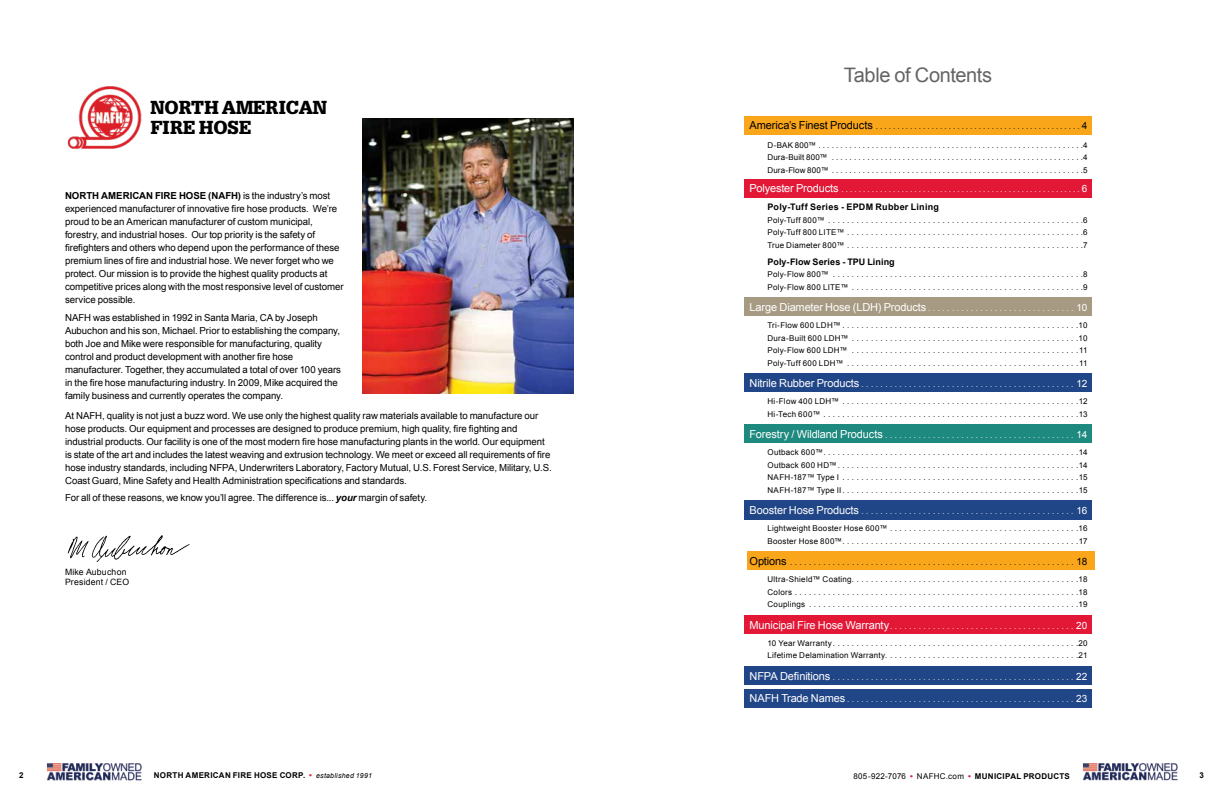
<style>
.page{position:relative;width:1224px;height:792px;background:#fff}
.page>*{position:absolute;margin:0;border:0;box-sizing:border-box;transform-origin:0 0}
.t1{font:20px "Arial";letter-spacing:-.02em;color:#636466}
.t2{font:900 18.4px/19.9px "Glypha LT Std";letter-spacing:-.01em;color:#000}
.t3{font:9.6px/13px "Arial";letter-spacing:-.005em;color:#000}
.t4{font:700 9px "Arial";letter-spacing:.02em;color:#000}
.t5{font:8.7px/10.4px "Arial";letter-spacing:.025em;color:#000}
.t6{font:8px/12.5px "Arial";letter-spacing:.03em;color:#000;text-align:right}
.t7{font:8px "Arial";color:#fff}
.t8{font:700 8px "Arial";letter-spacing:.04em;color:#000}
.s1{font-weight:700}
.s2{font-weight:700;font-style:italic}
.s3{font-size:11px}
.s4{font-size:10px}
.s5{font-size:11px;color:#fff}
.s6{color:#fff}
.s7{font-size:10px;color:#fff}
.s8{color:#e31837}
.s9{font-weight:400;font-style:italic;font-size:7px}
.s10{font-weight:700;color:#e31837}
</style>
<div class="page">
<img style="left:46px;top:763px;width:96px;height:18px">
<img style="left:1082px;top:763px;width:96px;height:18px">
<img style="left:67px;top:86px;width:75px;height:63px">
<div style="left:747px;top:551px;width:347px;height:19px;background:#faa61a"></div>
<div style="left:744px;top:689px;width:348px;height:19px;background:#214687"></div>
<div style="left:744px;top:666px;width:348px;height:19px;background:#214687"></div>
<div style="left:744px;top:615px;width:348px;height:19px;background:#e31837"></div>
<div style="left:744px;top:500px;width:348px;height:19px;background:#214687"></div>
<div style="left:744px;top:424px;width:348px;height:19px;background:#1e897e"></div>
<div style="left:744px;top:373px;width:348px;height:19px;background:#214687"></div>
<div style="left:744px;top:297px;width:348px;height:19px;background:#a79a82"></div>
<div style="left:744px;top:179px;width:348px;height:19px;background:#e31837"></div>
<div style="left:744px;top:116px;width:348px;height:19px;background:#faa61a"></div>
<img style="left:67px;top:535px;width:123px;height:26px">
<img style="left:362px;top:119px;width:212px;height:274px">
<h2 class="t2" style="left:150px;top:97px;width:178px">NORTH AMERICAN<br>FIRE HOSE</h2>
<p class="t3" style="left:65px;top:189px;width:280px"><span class="s1">NORTH AMERICAN FIRE HOSE (NAFH)</span> is the industry’s most experienced manufacturer of innovative fire hose products. We’re proud to be an American manufacturer of custom municipal, forestry, and industrial hoses. Our top priority is the safety of firefighters and others who depend upon the performance of these premium lines of fire and industrial hose. We never forget who we protect. Our mission is to provide the highest quality products at competitive prices along with the most responsive level of customer service possible.</p>
<p class="t3" style="left:65px;top:311px;width:278px">NAFH was established in 1992 in Santa Maria, CA by Joseph Aubuchon and his son, Michael. Prior to establishing the company, both Joe and Mike were responsible for manufacturing, quality control and product development with another fire hose manufacturer. Together, they accumulated a total of over 100 years in the fire hose manufacturing industry. In 2009, Mike acquired the family business and currently operates the company.</p>
<p class="t3" style="left:65px;top:409px;width:487px">At NAFH, quality is not just a buzz word. We use only the highest quality raw materials available to manufacture our hose products. Our equipment and processes are designed to produce premium, high quality, fire fighting and industrial products. Our facility is one of the most modern fire hose manufacturing plants in the world. Our equipment is state of the art and includes the latest weaving and extrusion technology. We meet or exceed all requirements of fire hose industry standards, including NFPA, Underwriters Laboratory, Factory Mutual, U.S. Forest Service, Military, U.S.<br>Coast Guard, Mine Safety and Health Administration specifications and standards.</p>
<p class="t3" style="left:65px;top:491px;width:362px">For all of these reasons, we know you’ll agree. The difference is... <span class="s2">your</span> margin of safety.</p>
<p class="t5" style="left:65px;top:567px;width:66px">Mike Aubuchon<br>President / CEO</p>
<h1 class="t1" style="left:844px;top:61px;width:150px">Table of Contents</h1>
<p class="t6" style="left:750px;top:121px;width:339px"><span class="s3">America’s Finest Products</span> . . . . . . . . . . . . . . . . . . . . . . . . . . . . . . . . . . . . . . . . . . . . . . . . <span class="s4">4</span></p>
<p class="t6" style="left:768px;top:139px;width:321px;text-align:justify">D-BAK 800™ . . . . . . . . . . . . . . . . . . . . . . . . . . . . . . . . . . . . . . . . . . . . . . . . . . . . . . . . . . . 4<br>Dura-Built 800™ . . . . . . . . . . . . . . . . . . . . . . . . . . . . . . . . . . . . . . . . . . . . . . . . . . . . . . . . 4<br>Dura-Flow 800™ . . . . . . . . . . . . . . . . . . . . . . . . . . . . . . . . . . . . . . . . . . . . . . . . . . . . . . . . 5</p>
<p class="t7" style="left:750px;top:184px;width:339px"><span class="s3">Polyester Products</span> . . . . . . . . . . . . . . . . . . . . . . . . . . . . . . . . . . . . . . . . . . . . . . . . . . . . . . . . <span class="s4">6</span></p>
<p class="t4" style="left:768px;top:201px;width:173px">Poly-Tuff Series - EPDM Rubber Lining</p>
<p class="t6" style="left:768px;top:214px;width:321px;text-align:justify">Poly-Tuff 800™ . . . . . . . . . . . . . . . . . . . . . . . . . . . . . . . . . . . . . . . . . . . . . . . . . . . . . 6<br>Poly-Tuff 800 LITE™ . . . . . . . . . . . . . . . . . . . . . . . . . . . . . . . . . . . . . . . . . . . . . . . . . 6<br>True Diameter 800™ . . . . . . . . . . . . . . . . . . . . . . . . . . . . . . . . . . . . . . . . . . . . . . . . . 7</p>
<p class="t4" style="left:768px;top:256px;width:129px">Poly-Flow Series - TPU Lining</p>
<p class="t6" style="left:768px;top:269px;width:321px;text-align:left">Poly-Flow 800™ . . . . . . . . . . . . . . . . . . . . . . . . . . . . . . . . . . . . . . . . . . . . . . . . . . . . 8<br>Poly-Flow 800 LITE™ . . . . . . . . . . . . . . . . . . . . . . . . . . . . . . . . . . . . . . . . . . . . . . . . 9</p>
<p class="t6" style="left:750px;top:300px;width:339px;line-height:17px"><span class="s5">Large Diameter Hose (LDH) Products</span> <span class="s6">. . . . . . . . . . . . . . . . . . . . . . . . . . . . . . .</span> <span class="s7">10<br></span>Tri-Flow 600 LDH™ . . . . . . . . . . . . . . . . . . . . . . . . . . . . . . . . . . . . . . . . . . . . . . . . . 10</p>
<p class="t6" style="left:768px;top:332px;width:322px;text-align:justify">Dura-Built 600 LDH™ . . . . . . . . . . . . . . . . . . . . . . . . . . . . . . . . . . . . . . . . . . . . . . . 10<br>Poly-Flow 600 LDH™ . . . . . . . . . . . . . . . . . . . . . . . . . . . . . . . . . . . . . . . . . . . . . . . 11<br>Poly-Tuff 600 LDH™ . . . . . . . . . . . . . . . . . . . . . . . . . . . . . . . . . . . . . . . . . . . . . . . . 11</p>
<p class="t6" style="left:750px;top:376px;width:339px;line-height:17px"><span class="s5">Nitrile Rubber Products</span> <span class="s6">. . . . . . . . . . . . . . . . . . . . . . . . . . . . . . . . . . . . . . . . . . . . .</span> <span class="s7">12<br></span>Hi-Flow 400 LDH™ . . . . . . . . . . . . . . . . . . . . . . . . . . . . . . . . . . . . . . . . . . . . . . . . . 12</p>
<p class="t6" style="left:768px;top:408px;width:321px">Hi-Tech 600™ . . . . . . . . . . . . . . . . . . . . . . . . . . . . . . . . . . . . . . . . . . . . . . . . . . . . . 13</p>
<p class="t6" style="left:750px;top:427px;width:339px;line-height:17px"><span class="s5">Forestry / Wildland Products</span> <span class="s6">. . . . . . . . . . . . . . . . . . . . . . . . . . . . . . . . . . . . . . . .</span> <span class="s7">14<br></span>Outback 600™ . . . . . . . . . . . . . . . . . . . . . . . . . . . . . . . . . . . . . . . . . . . . . . . . . . . . . 14</p>
<p class="t6" style="left:768px;top:459px;width:322px;text-align:justify">Outback 600 HD™ . . . . . . . . . . . . . . . . . . . . . . . . . . . . . . . . . . . . . . . . . . . . . . . . . . 14<br>NAFH-187™ Type I . . . . . . . . . . . . . . . . . . . . . . . . . . . . . . . . . . . . . . . . . . . . . . . . . 15<br>NAFH-187™ Type II . . . . . . . . . . . . . . . . . . . . . . . . . . . . . . . . . . . . . . . . . . . . . . . . . 15</p>
<p class="t6" style="left:750px;top:503px;width:339px;line-height:17px"><span class="s5">Booster Hose Products</span> <span class="s6">. . . . . . . . . . . . . . . . . . . . . . . . . . . . . . . . . . . . . . . . . . . . .</span> <span class="s7">16<br></span>Lightweight Booster Hose 600™ . . . . . . . . . . . . . . . . . . . . . . . . . . . . . . . . . . . . . . . 16</p>
<p class="t6" style="left:768px;top:535px;width:321px">Booster Hose 800™ . . . . . . . . . . . . . . . . . . . . . . . . . . . . . . . . . . . . . . . . . . . . . . . . . 17</p>
<p class="t6" style="left:750px;top:554px;width:340px;line-height:17px"><span class="s3">Options</span> . . . . . . . . . . . . . . . . . . . . . . . . . . . . . . . . . . . . . . . . . . . . . . . . . . . . . . . . . . . . <span class="s4">18<br></span>Ultra-Shield™ Coating . . . . . . . . . . . . . . . . . . . . . . . . . . . . . . . . . . . . . . . . . . . . . . . 18</p>
<p class="t6" style="left:768px;top:586px;width:322px;text-align:left">Colors . . . . . . . . . . . . . . . . . . . . . . . . . . . . . . . . . . . . . . . . . . . . . . . . . . . . . . . . . . . 18<br>Couplings . . . . . . . . . . . . . . . . . . . . . . . . . . . . . . . . . . . . . . . . . . . . . . . . . . . . . . . . 19</p>
<p class="t6" style="left:750px;top:618px;width:339px;line-height:17px"><span class="s5">Municipal Fire Hose Warranty</span> <span class="s6">. . . . . . . . . . . . . . . . . . . . . . . . . . . . . . . . . . . . . . .</span> <span class="s7">20<br></span>10 Year Warranty . . . . . . . . . . . . . . . . . . . . . . . . . . . . . . . . . . . . . . . . . . . . . . . . . . . 20</p>
<p class="t6" style="left:768px;top:650px;width:321px">Lifetime Delamination Warranty . . . . . . . . . . . . . . . . . . . . . . . . . . . . . . . . . . . . . . . . 21</p>
<p class="t7" style="left:750px;top:672px;width:339px"><span class="s3">NFPA Definitions</span> . . . . . . . . . . . . . . . . . . . . . . . . . . . . . . . . . . . . . . . . . . . . . . . . . . . <span class="s4">22</span></p>
<p class="t7" style="left:750px;top:694px;width:339px"><span class="s3">NAFH Trade Names</span> . . . . . . . . . . . . . . . . . . . . . . . . . . . . . . . . . . . . . . . . . . . . . . . . <span class="s4">23</span></p>
<p class="t8" style="left:19px;top:770px;width:6px">2</p>
<p class="t8" style="left:154px;top:770px;width:220px">NORTH AMERICAN FIRE HOSE CORP. <span class="s8">•</span> <span class="s9">established 1991</span></p>
<p class="t6" style="left:853px;top:770px;width:218px">805-922-7076 <span class="s10">•</span> NAFHC.com <span class="s10">•</span> <span class="s1">MUNICIPAL PRODUCTS</span></p>
<p class="t8" style="left:1200px;top:770px;width:6px">3</p>
</div>
